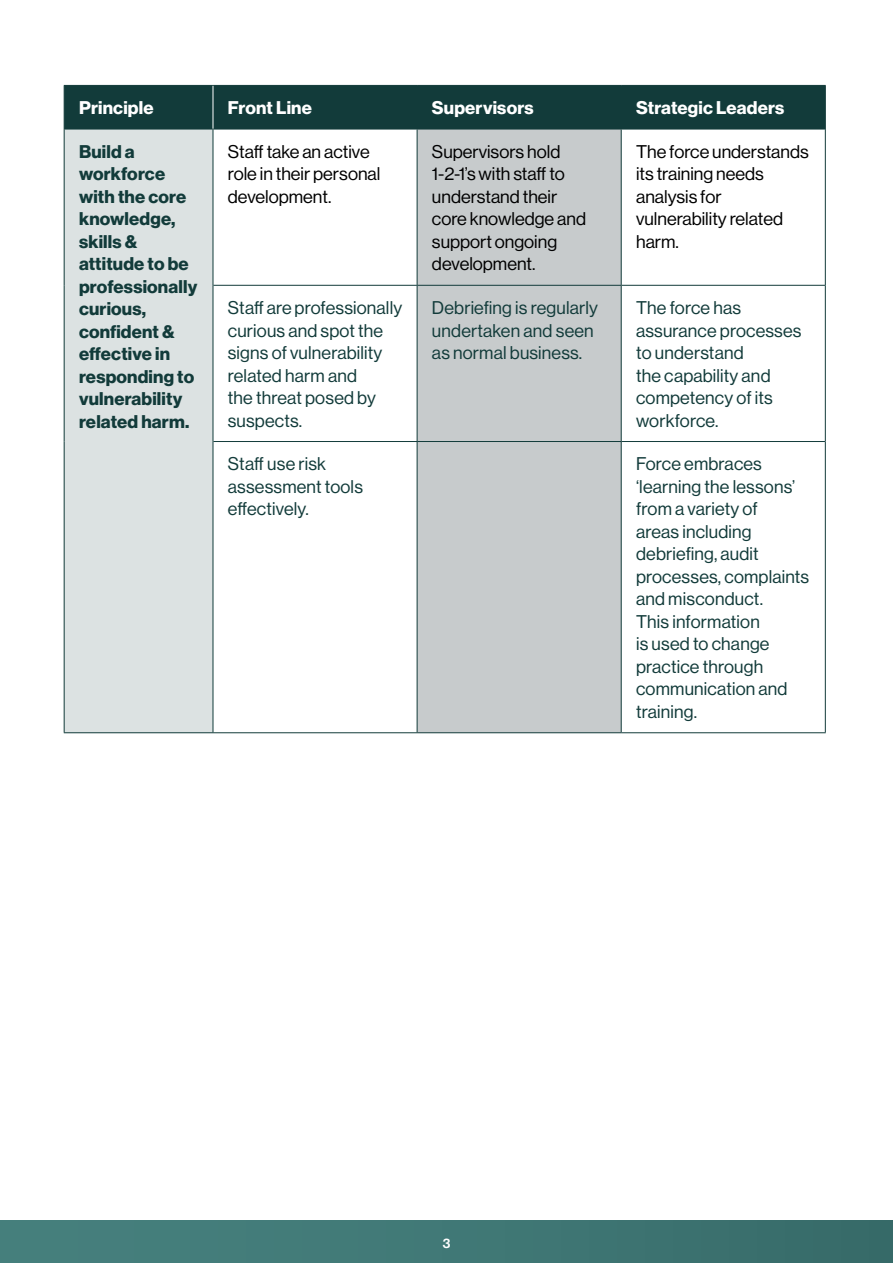
<style>
.page{position:relative;width:893px;height:1263px;background:#fff}
.page>*{position:absolute;margin:0;border:0;box-sizing:border-box;transform-origin:0 0}
.t1{font:18px/22.5px "N Haas Grotesk DS Pro 55 Rg";letter-spacing:.01em;color:#123b3a}
.t2{font:18px/22.5px "N Haas Grotesk DS Pro 55 Rg";color:#000}
.t3{font:18px/22.5px "N Haas Grotesk DS Pro 75 Bd";letter-spacing:.01em;color:#123b3a}
.t4{font:18px "N Haas Grotesk DS Pro 75 Bd";letter-spacing:.01em;color:#fff}
.t5{font:13.5px "N Haas Grotesk DS Pro 65 Md";color:#fff}
</style>
<div class="page">
<div style="left:0;top:1220px;width:893px;height:43px;background:#407876"></div>
<div style="left:65px;top:86px;width:760px;height:43px;background:#123b3a"></div>
<div style="left:64px;top:129px;width:149px;height:604px;background:#dce2e2"></div>
<svg style="left:214px;top:130px;width:611px;height:602px"></svg>
<div style="left:418px;top:130px;width:203px;height:602px;background:#c7cbcc"></div>
<hr style="left:213px;top:129px;width:1px;height:156px;background:#123b3a">
<hr style="left:417px;top:129px;width:1px;height:156px;background:#123b3a">
<hr style="left:621px;top:129px;width:1px;height:156px;background:#123b3a">
<hr style="left:825px;top:129px;width:1px;height:156px;background:#123b3a">
<hr style="left:213px;top:285px;width:1px;height:156px;background:#123b3a">
<hr style="left:417px;top:286px;width:1px;height:155px;background:#123b3a">
<hr style="left:621px;top:286px;width:1px;height:155px;background:#123b3a">
<hr style="left:825px;top:285px;width:1px;height:156px;background:#123b3a">
<hr style="left:213px;top:441px;width:1px;height:291px;background:#123b3a">
<hr style="left:417px;top:442px;width:1px;height:290px;background:#123b3a">
<hr style="left:621px;top:442px;width:1px;height:290px;background:#123b3a">
<hr style="left:825px;top:441px;width:1px;height:291px;background:#123b3a">
<hr style="left:213px;top:285px;width:204px;height:1px;background:#123b3a">
<hr style="left:417px;top:285px;width:204px;height:1px;background:#123b3a">
<hr style="left:621px;top:285px;width:204px;height:1px;background:#123b3a">
<hr style="left:213px;top:441px;width:204px;height:1px;background:#123b3a">
<hr style="left:417px;top:441px;width:204px;height:1px;background:#123b3a">
<hr style="left:621px;top:441px;width:204px;height:1px;background:#123b3a">
<hr style="left:213px;top:732px;width:204px;height:1px;background:#123b3a">
<hr style="left:417px;top:732px;width:204px;height:1px;background:#123b3a">
<hr style="left:621px;top:732px;width:205px;height:1px;background:#123b3a">
<hr style="left:64px;top:85px;width:149px;height:1px;background:#123b3a">
<hr style="left:213px;top:85px;width:204px;height:1px;background:#123b3a">
<hr style="left:417px;top:85px;width:204px;height:1px;background:#123b3a">
<hr style="left:621px;top:85px;width:205px;height:1px;background:#123b3a">
<hr style="left:65px;top:129px;width:148px;height:1px;background:#123b3a">
<hr style="left:213px;top:129px;width:204px;height:1px;background:#123b3a">
<hr style="left:417px;top:129px;width:204px;height:1px;background:#123b3a">
<hr style="left:621px;top:129px;width:204px;height:1px;background:#123b3a">
<hr style="left:64px;top:86px;width:1px;height:43px;background:#123b3a">
<hr style="left:417px;top:86px;width:1px;height:43px;background:#123b3a">
<hr style="left:621px;top:86px;width:1px;height:43px;background:#123b3a">
<hr style="left:825px;top:86px;width:1px;height:43px;background:#123b3a">
<hr style="left:213px;top:86px;width:1px;height:43px;background:#fff">
<hr style="left:64px;top:129px;width:1px;height:156px;background:#123b3a">
<hr style="left:64px;top:285px;width:1px;height:156px;background:#123b3a">
<hr style="left:64px;top:441px;width:1px;height:291px;background:#123b3a">
<hr style="left:64px;top:732px;width:149px;height:1px;background:#123b3a">
<p class="t4" style="left:79px;top:97px;width:76px">Principle</p>
<p class="t4" style="left:228px;top:97px;width:86px">Front Line</p>
<p class="t4" style="left:432px;top:97px;width:103px">Supervisors</p>
<p class="t4" style="left:636px;top:97px;width:150px">Strategic Leaders</p>
<p class="t3" style="left:79px;top:140px;width:120px">Build a workforce with the core knowledge, skills &amp; attitude to be professionally curious, confident &amp; effective in responding to vulnerability related harm.</p>
<p class="t2" style="left:228px;top:140px;width:154px">Staff take an active role in their personal development.</p>
<p class="t2" style="left:432px;top:140px;width:156px">Supervisors hold<br>1-2-1’s with staff to understand their core knowledge and support ongoing development.</p>
<p class="t2" style="left:636px;top:140px;width:174px">The force understands its training needs analysis for vulnerability related harm.</p>
<p class="t1" style="left:228px;top:297px;width:176px">Staff are professionally curious and spot the signs of vulnerability related harm and<br>the threat posed by suspects.</p>
<p class="t1" style="left:432px;top:297px;width:167px">Debriefing is regularly undertaken and seen as normal business.</p>
<p class="t1" style="left:636px;top:297px;width:167px">The force has assurance processes to understand<br>the capability and competency of its workforce.</p>
<p class="t1" style="left:228px;top:453px;width:137px">Staff use risk assessment tools effectively.</p>
<p class="t1" style="left:636px;top:453px;width:175px">Force embraces ‘learning the lessons’ from a variety of<br>areas including debriefing, audit processes, complaints and misconduct.<br>This information<br>is used to change practice through communication and training.</p>
<p class="t5" style="left:443px;top:1235px;width:9px">3</p>
</div>
